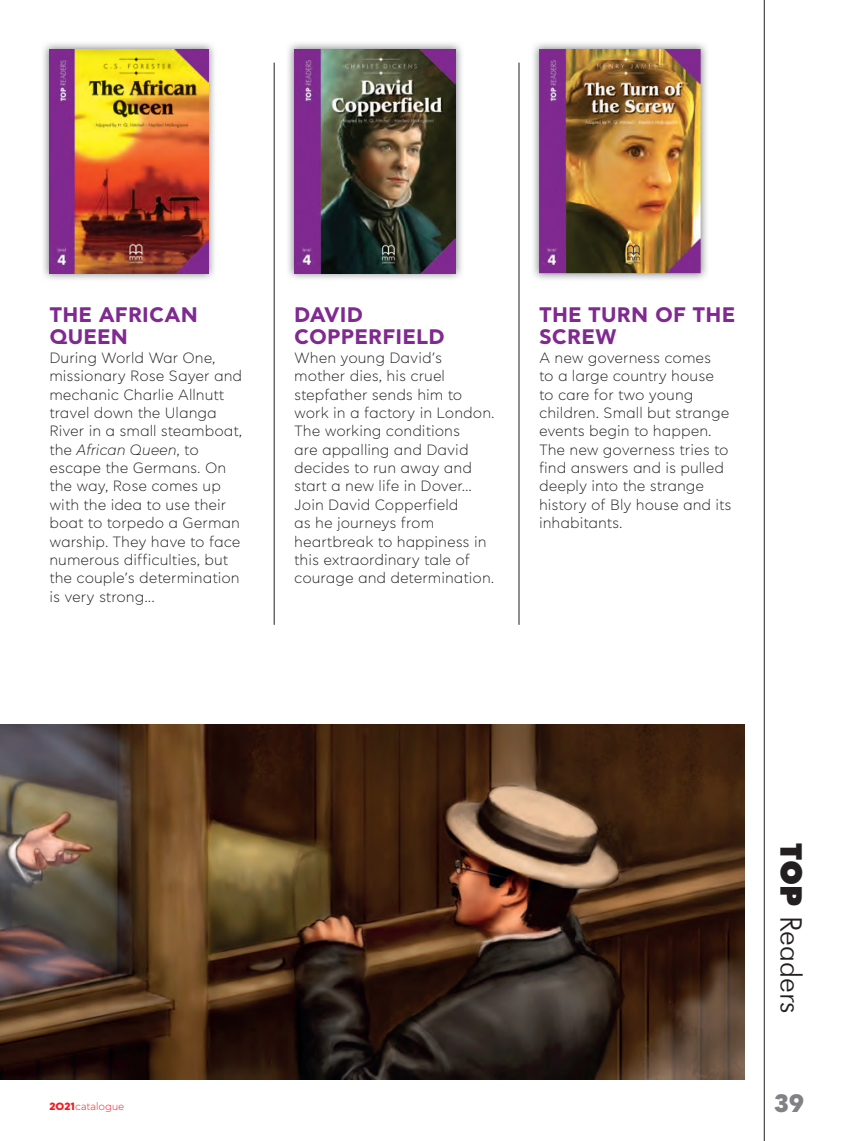
<style>
.page{position:relative;width:844px;height:1141px;background:#fff}
.page>*{position:absolute;margin:0;border:0;box-sizing:border-box;transform-origin:0 0}
.t1{font:300 29.75px "Futura BT";color:#231f20}
.t2{font:800 25.2px "CF Asty Std";color:#808285}
.t3{font:700 21px/22.8px "CF Asty Pro";letter-spacing:.01em;color:#802990}
.t4{font:300 14.88px/18.4px "CF Asty Pro";color:#231f20}
.t5{font:300 10.5px "CF Asty Std";color:#ee1d23}
.s1{font-style:italic}
.s2{font-weight:800}
.s3{font-weight:900}
</style>
<div class="page">
<img style="left:0;top:724px;width:744px;height:355px">
<hr style="left:274px;top:63px;width:1px;height:562px;background:#231f20">
<hr style="left:518px;top:63px;width:1px;height:562px;background:#231f20">
<hr style="left:764px;top:0;width:1px;height:1141px;background:#231f20">
<img style="left:533px;top:43px;width:174px;height:236px">
<img style="left:539px;top:49px;width:161px;height:224px">
<img style="left:43px;top:43px;width:171px;height:236px">
<img style="left:49px;top:49px;width:160px;height:224px">
<img style="left:288px;top:43px;width:174px;height:236px">
<img style="left:294px;top:49px;width:162px;height:224px">
<h3 class="t3" style="left:49px;top:304px;width:150px">THE AFRICAN<br>QUEEN</h3>
<p class="t4" style="left:49px;top:348px;width:194px">During World War One, missionary Rose Sayer and mechanic Charlie Allnutt travel down the Ulanga<br>River in a small steamboat, the <span class="s1">African Queen</span>, to escape the Germans. On the way, Rose comes up with the idea to use their boat to torpedo a German warship. They have to face numerous difficulties, but the couple’s determination is very strong...</p>
<h3 class="t3" style="left:294px;top:304px;width:152px">DAVID<br>COPPERFIELD</h3>
<p class="t4" style="left:294px;top:348px;width:202px">When young David’s mother dies, his cruel stepfather sends him to work in a factory in London.<br>The working conditions<br>are appalling and David decides to run away and start a new life in Dover...<br>Join David Copperfield<br>as he journeys from heartbreak to happiness in this extraordinary tale of courage and determination.</p>
<h3 class="t3" style="left:539px;top:304px;width:197px">THE TURN OF THE<br>SCREW</h3>
<p class="t4" style="left:539px;top:348px;width:194px">A new governess comes<br>to a large country house to care for two young children. Small but strange events begin to happen.<br>The new governess tries to find answers and is pulled deeply into the strange history of Bly house and its inhabitants.</p>
<p class="t5" style="left:49px;top:1100px;width:76px"><span class="s2">2O21</span>catalogue</p>
<h1 class="t1" style="left:809px;top:843px;width:172px;rotate:90deg"><span class="s3">TOP</span> Readers</h1>
<h2 class="t2" style="left:774px;top:1088px;width:32px">39</h2>
</div>
